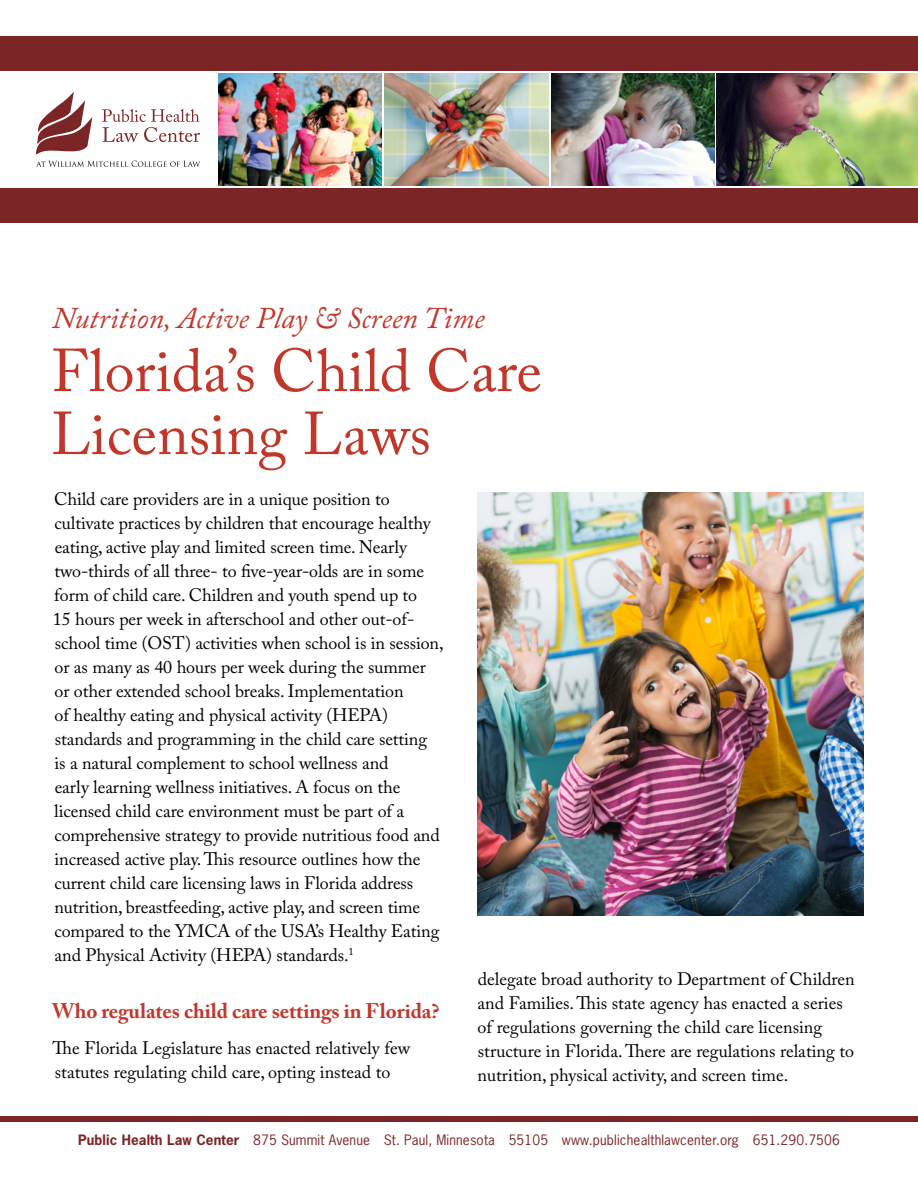
<style>
.page{position:relative;width:918px;height:1188px;background:#fff}
.page>*{position:absolute;margin:0;border:0;box-sizing:border-box;transform-origin:0 0}
._2_title{font:60px/63px "Adobe Caslon Pro";color:#c1382b}
._3_subtitle_above{font:italic 30px "Adobe Caslon Pro";color:#c1382b}
._5_subhead{font:700 21px "Adobe Caslon Pro";letter-spacing:-.005em;color:#c1382b}
._1_body_copy{font:18px/24px "Adobe Caslon Pro";letter-spacing:-.005em;color:#000}
.t1{font:13.5px "News Gothic Std";letter-spacing:.01em;color:#7c2527}
.s1{font-weight:700}
</style>
<div class="page">
<svg style="left:36px;top:92px;width:56px;height:63px"></svg>
<svg style="left:102px;top:109px;width:98px;height:33px"></svg>
<svg style="left:36px;top:161px;width:164px;height:6px"></svg>
<div style="left:0;top:36px;width:918px;height:34px;background:#7c2527"></div>
<div style="left:0;top:188px;width:918px;height:34px;background:#7c2527"></div>
<img style="left:219px;top:74px;width:163px;height:111px">
<img style="left:385px;top:73px;width:163px;height:112px">
<img style="left:551px;top:73px;width:163px;height:112px">
<img style="left:716px;top:73px;width:202px;height:112px">
<div style="left:0;top:1116px;width:918px;height:6px;background:#7c2527"></div>
<img style="left:477px;top:492px;width:387px;height:424px">
<p class="_3_subtitle_above" style="left:52px;top:300px;width:434px">Nutrition, Active Play &amp; Screen Time</p>
<p class="_2_title" style="left:51px;top:339px;width:492px">Florida’s Child Care<br>Licensing Laws</p>
<p class="_1_body_copy" style="left:53px;top:487px;width:392px">Child care providers are in a unique position to cultivate practices by children that encourage healthy eating, active play and limited screen time. Nearly two-thirds of all three- to five-year-olds are in some form of child care. Children and youth spend up to<br>15 hours per week in afterschool and other out-of&shy;school time (OST) activities when school is in session, or as many as 40 hours per week during the summer or other extended school breaks. Implementation<br>of healthy eating and physical activity (HEPA) standards and programming in the child care setting<br>is a natural complement to school wellness and<br>early learning wellness initiatives. A focus on the licensed child care environment must be part of a comprehensive strategy to provide nutritious food and increased active play. This resource outlines how the current child care licensing laws in Florida address nutrition, breastfeeding, active play, and screen time compared to the YMCA of the USA’s Healthy Eating and Physical Activity (HEPA) standards.<sup>1</sup></p>
<p class="_5_subhead" style="left:52px;top:999px;width:389px">Who regulates child care settings in Florida?</p>
<p class="_1_body_copy" style="left:53px;top:1036px;width:359px">The Florida Legislature has enacted relatively few statutes regulating child care, opting instead to</p>
<p class="_1_body_copy" style="left:477px;top:967px;width:379px">delegate broad authority to Department of Children and Families. This state agency has enacted a series of regulations governing the child care licensing structure in Florida. There are regulations relating to nutrition, physical activity, and screen time.</p>
<p class="t1" style="left:78px;top:1131px;width:763px"><span class="s1">Public Health Law Center</span> 875 Summit Avenue St. Paul, Minnesota 55105 www.publichealthlawcenter.org 651.290.7506</p>
</div>
